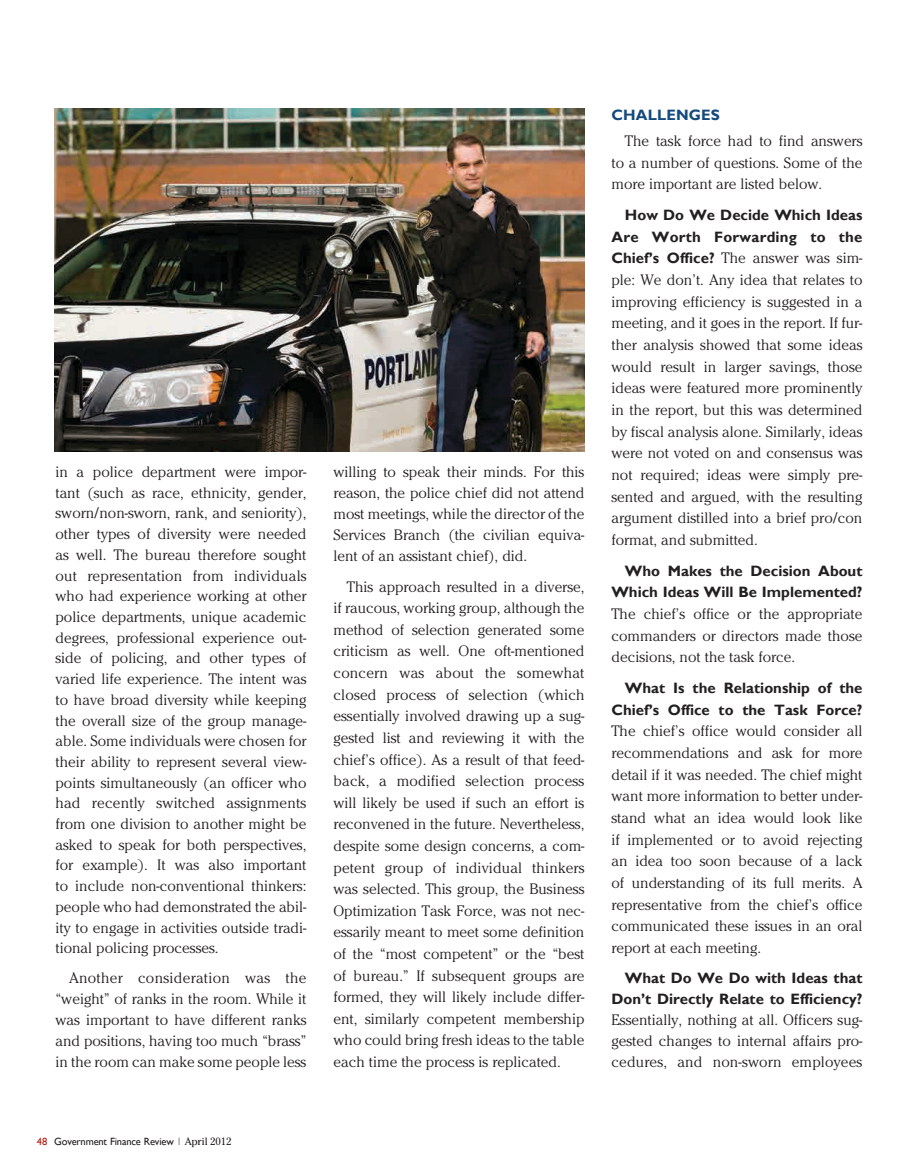
<style>
.page{position:relative;width:918px;height:1175px;background:#fff}
.page>*{position:absolute;margin:0;border:0;box-sizing:border-box;transform-origin:0 0}
.t1{font:300 15px/21.6px "Cheltenham";color:#231f20;text-align:justify}
.t2{font:700 15px/21.6px "Gill Sans";color:#231f20;text-align:right}
.t3{font:700 15px "Gill Sans";letter-spacing:.01em;color:#144a7c}
.t4{font:10.5px "Gill Sans";letter-spacing:-.015em;color:#231f20}
.s1{color:#b41d15}
.s2{font-family:"Cheltenham"}
.s3{font-family:"Gill Sans";font-weight:700}
</style>
<div class="page">
<img style="left:54px;top:108px;width:531px;height:344px">
<p class="t1" style="left:56px;top:461px;width:253px;line-height:20.7px">in a police department were impor&shy;tant (such as race, ethnicity, gender, sworn/non-sworn, rank, and seniority), other types of diversity were needed as well. The bureau therefore sought out representation from individuals who had experience working at other police departments, unique academic degrees, professional experience out&shy;side of policing, and other types of varied life experience. The intent was to have broad diversity while keeping the overall size of the group manage&shy;able. Some individuals were chosen for their ability to represent several view&shy;points simultaneously (an officer who had recently switched assignments from one division to another might be asked to speak for both perspectives, for example). It was also important to include non-conventional thinkers: people who had demonstrated the abil&shy;ity to engage in activities outside tradi&shy;tional policing processes.</p>
<p class="t1" style="left:56px;top:967px;width:253px;line-height:21px;text-indent:14px">Another consideration was the “weight” of ranks in the room. While it was important to have different ranks and positions, having too much “brass” in the room can make some people less</p>
<p class="t4" style="left:37px;top:1135px;width:196px"><span class="s1">48</span> Government Finance Review <span class="s2">| April 2012</span></p>
<p class="t1" style="left:333px;top:461px;width:253px;line-height:21px">willing to speak their minds. For this reason, the police chief did not attend most meetings, while the director of the Services Branch (the civilian equiva&shy;lent of an assistant chief), did.</p>
<p class="t1" style="left:333px;top:575px;width:253px;text-indent:13px">This approach resulted in a diverse, if raucous, working group, although the method of selection generated some criticism as well. One oft-mentioned concern was about the somewhat closed process of selection (which essentially involved drawing up a sug&shy;gested list and reviewing it with the chief’s office). As a result of that feed&shy;back, a modified selection process will likely be used if such an effort is reconvened in the future. Nevertheless, despite some design concerns, a com&shy;petent group of individual thinkers was selected. This group, the Business Optimization Task Force, was not nec&shy;essarily meant to meet some definition of the “most competent” or the “best of bureau.” If subsequent groups are formed, they will likely include differ&shy;ent, similarly competent membership who could bring fresh ideas to the table each time the process is replicated.</p>
<p class="t3" style="left:611px;top:106px;width:110px">CHALLENGES</p>
<p class="t1" style="left:611px;top:130px;width:252px;text-indent:14px">The task force had to find answers to a number of questions. Some of the more important are listed below.</p>
<p class="t2" style="left:611px;top:205px;width:253px">How Do We Decide Which Ideas<br>Are Worth Forwarding to the</p>
<p class="t1" style="left:611px;top:247px;width:253px"><span class="s3">Chief’s Office?</span> The answer was sim&shy;ple: We don’t. Any idea that relates to improving efficiency is suggested in a meeting, and it goes in the report. If fur&shy;ther analysis showed that some ideas would result in larger savings, those ideas were featured more prominently in the report, but this was determined by fiscal analysis alone. Similarly, ideas were not voted on and consensus was not required; ideas were simply pre&shy;sented and argued, with the resulting argument distilled into a brief pro/con format, and submitted.</p>
<p class="t2" style="left:611px;top:560px;width:253px">Who Makes the Decision About<br>Which Ideas Will Be Implemented?</p>
<p class="t1" style="left:611px;top:603px;width:253px">The chief’s office or the appropriate commanders or directors made those decisions, not the task force.</p>
<p class="t2" style="left:611px;top:677px;width:252px">What Is the Relationship of the<br>Chief’s Office to the Task Force?</p>
<p class="t1" style="left:611px;top:720px;width:253px">The chief’s office would consider all recommendations and ask for more detail if it was needed. The chief might want more information to better under&shy;stand what an idea would look like if implemented or to avoid rejecting an idea too soon because of a lack of understanding of its full merits. A representative from the chief’s office communicated these issues in an oral report at each meeting.</p>
<p class="t2" style="left:611px;top:968px;width:253px;line-height:21px">What Do We Do with Ideas that<br>Don’t Directly Relate to Efficiency?</p>
<p class="t1" style="left:611px;top:1009px;width:253px;line-height:21px">Essentially, nothing at all. Officers sug&shy;gested changes to internal affairs pro&shy;cedures, and non-sworn employees</p>
</div>
